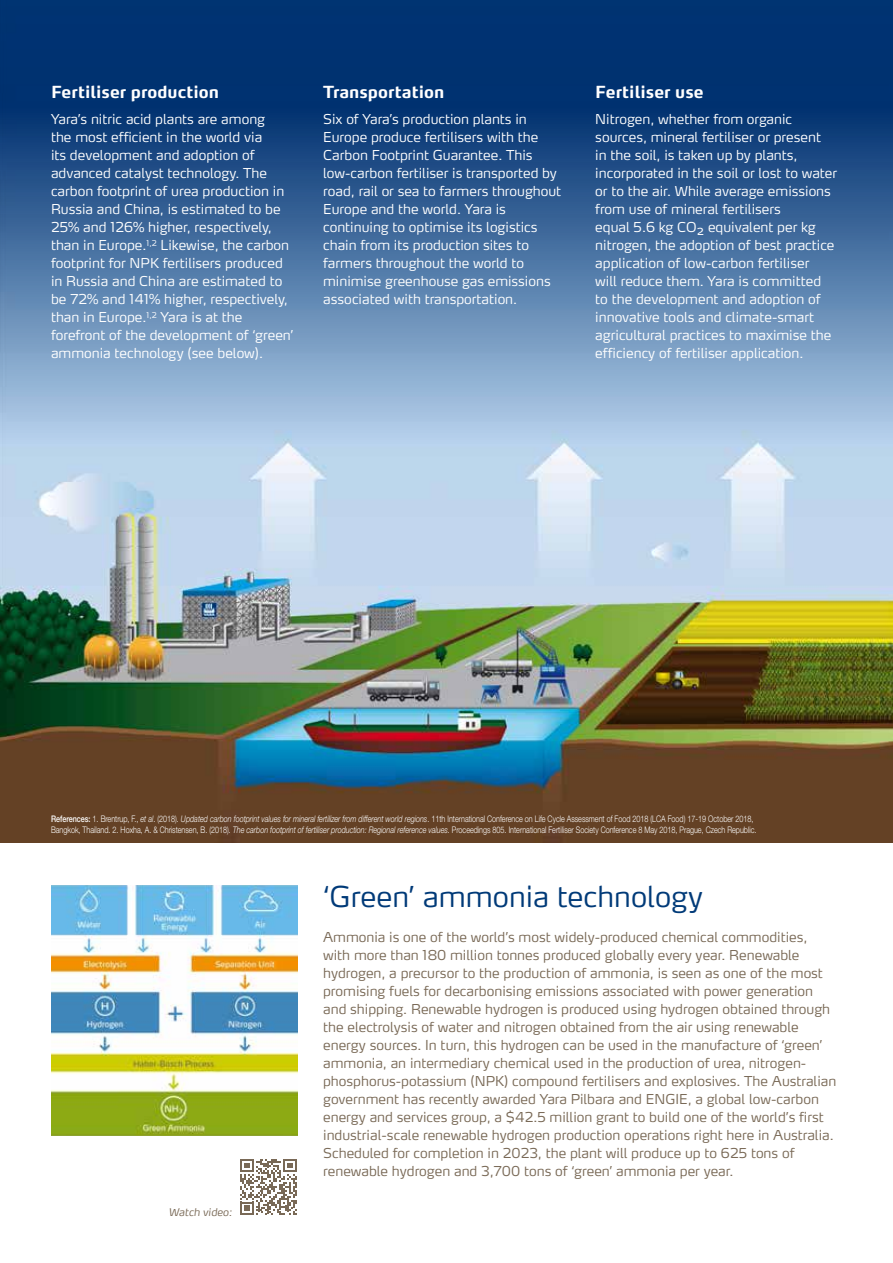
<style>
.page{position:relative;width:893px;height:1263px;background:#fff}
.page>*{position:absolute;margin:0;border:0;box-sizing:border-box;transform-origin:0 0}
.t1{font:300 28.5px "Max OT";color:#003a78}
.t2{font:700 16.5px "Max OT";color:#fff}
.t3{font:300 13.5px/18px "Max OT";color:#fff}
.t4{font:300 13.5px/18px "Max OT";color:#796956}
.t5{font:italic 300 10.5px "Max OT";color:#796956}
.t6{font:300 9px/10.8px "Helvetica Neue LT Pro";color:#fff;scale:.8 1}
.s1{font-weight:500}
.s2{font-style:italic}
</style>
<div class="page">
<img style="left:0;top:443px;width:893px;height:400px">
<svg style="left:0;top:0;width:893px;height:443px;background:#426c9d"></svg>
<svg style="left:240px;top:1159px;width:57px;height:56px"></svg>
<img style="left:51px;top:885px;width:247px;height:250px">
<p class="t2" style="left:51px;top:81px;width:169px">Fertiliser production</p>
<p class="t3" style="left:51px;top:110px;width:244px">Yara’s nitric acid plants are among<br>the most efficient in the world via<br>its development and adoption of advanced catalyst technology. The carbon footprint of urea production in Russia and China, is estimated to be 25% and 126% higher, respectively, than in Europe.<sup>1,2</sup> Likewise, the carbon footprint for NPK fertilisers produced in Russia and China are estimated to be 72% and 141% higher, respectively, than in Europe.<sup>1,2</sup> Yara is at the forefront of the development of ‘green’ ammonia technology (see below).</p>
<p class="t2" style="left:323px;top:81px;width:122px">Transportation</p>
<p class="t3" style="left:323px;top:110px;width:240px">Six of Yara’s production plants in Europe produce fertilisers with the Carbon Footprint Guarantee. This low-carbon fertiliser is transported by road, rail or sea to farmers throughout Europe and the world. Yara is continuing to optimise its logistics chain from its production sites to farmers throughout the world to minimise greenhouse gas emissions associated with transportation.</p>
<p class="t2" style="left:595px;top:81px;width:110px">Fertiliser use</p>
<p class="t3" style="left:595px;top:110px;width:243px">Nitrogen, whether from organic sources, mineral fertiliser or present<br>in the soil, is taken up by plants, incorporated in the soil or lost to water or to the air. While average emissions from use of mineral fertilisers<br>equal 5.6 kg CO2 equivalent per kg nitrogen, the adoption of best practice application of low-carbon fertiliser<br>will reduce them. Yara is committed<br>to the development and adoption of innovative tools and climate-smart agricultural practices to maximise the efficiency of fertiliser application.</p>
<p class="t6" style="left:51px;top:813px;width:883px"><span class="s1">References:</span> 1. Brentrup, F., <span class="s2">et al</span>. (2018). <span class="s2">Updated carbon footprint values for mineral fertilizer from different world regions</span>. 11th International Conference on Life Cycle Assessment of Food 2018 (LCA Food) 17-19 October 2018,<br>Bangkok, Thailand. 2. Hoxha, A. &amp; Christensen, B. (2018). <span class="s2">The carbon footprint of fertiliser production: Regional reference values</span>. Proceedings 805. International Fertiliser Society Conference 8 May 2018, Prague, Czech Republic.</p>
<p class="t5" style="left:169px;top:1205px;width:65px">Watch video:</p>
<h1 class="t1" style="left:323px;top:878px;width:381px">‘Green’ ammonia technology</h1>
<p class="t4" style="left:323px;top:928px;width:515px">Ammonia is one of the world’s most widely-produced chemical commodities, with more than 180 million tonnes produced globally every year. Renewable hydrogen, a precursor to the production of ammonia, is seen as one of the most promising fuels for decarbonising emissions associated with power generation and shipping. Renewable hydrogen is produced using hydrogen obtained through the electrolysis of water and nitrogen obtained from the air using renewable energy sources. In turn, this hydrogen can be used in the manufacture of ‘green’ ammonia, an intermediary chemical used in the production of urea, nitrogen&shy;phosphorus-potassium (NPK) compound fertilisers and explosives. The Australian government has recently awarded Yara Pilbara and ENGIE, a global low-carbon energy and services group, a $42.5 million grant to build one of the world’s first industrial-scale renewable hydrogen production operations right here in Australia.<br>Scheduled for completion in 2023, the plant will produce up to 625 tons of renewable hydrogen and 3,700 tons of ‘green’ ammonia per year.</p>
</div>
